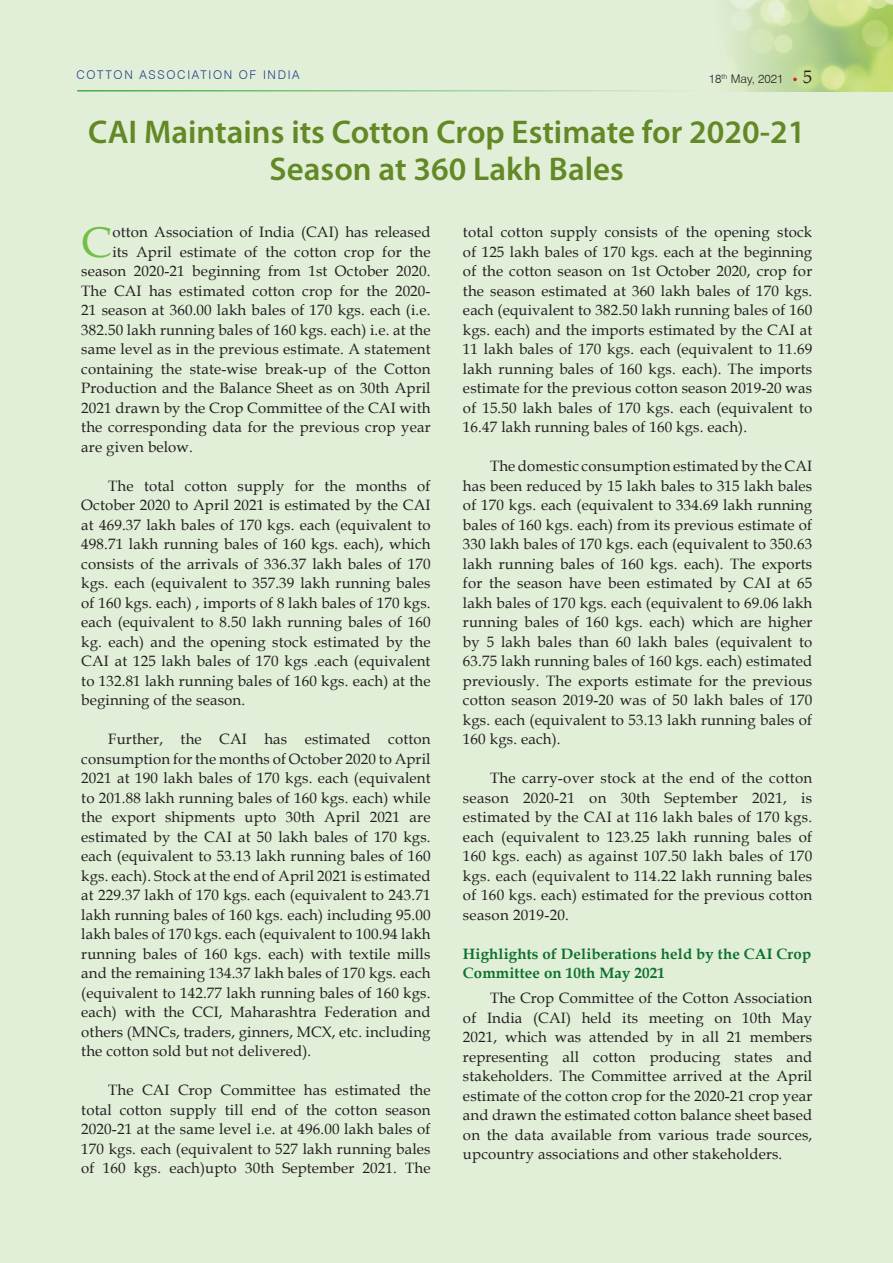
<style>
.page{position:relative;width:893px;height:1263px;background:#e2efd8}
.page>*{position:absolute;margin:0;border:0;box-sizing:border-box;transform-origin:0 0}
.BODY_TEXT{font:42.9px "Book Antiqua";color:#71bf44}
.SUB_HEAD{font:600 32.85px/36.2px "Myriad Pro";color:#628925;text-align:center}
.BODY_TEXT-2{font:15px/19.5px "Book Antiqua";letter-spacing:.01em;color:#231f20;text-align:justify}
.BODY_BOLD{font:700 15px/19.5px "Book Antiqua";letter-spacing:.01em;color:#0b712d}
.t1{font:300 12px "Swiss 721 BT";letter-spacing:.14em;color:#253f8e}
.t2{font:300 12px "Swiss 721 BT";color:#231f20}
.s1{font-family:"Book Antiqua";font-weight:400;font-size:18px}
</style>
<div class="page">
<img style="left:728px;top:0;width:165px;height:91px">
<hr style="left:77px;top:90px;width:628px;height:2px;background:#40ae49">
<svg style="left:793px;top:78px;width:4px;height:3px"></svg>
<p class="t1" style="left:76px;top:67px;width:225px">COTTON ASSOCIATION OF INDIA</p>
<p class="t2" style="left:709px;top:71px;width:105px">18<sup>th</sup> May, 2021 <span class="s1">5</span></p>
<p class="SUB_HEAD" style="left:88px;top:114px;width:719px">CAI Maintains its Cotton Crop Estimate for 2020-21<br>Season at 360 Lakh Bales</p>
<p class="BODY_TEXT" style="left:81px;top:212px;width:32px">C</p>
<p class="BODY_TEXT-2" style="left:112px;top:222px;width:320px">otton Association of India (CAI) has released</p>
<p class="BODY_TEXT-2" style="left:112px;top:241px;width:320px">its April estimate of the cotton crop for the</p>
<p class="BODY_TEXT-2" style="left:81px;top:261px;width:351px">season 2020-21 beginning from 1st October 2020.</p>
<p class="BODY_TEXT-2" style="left:81px;top:280px;width:351px">The CAI has estimated cotton crop for the 2020-</p>
<p class="BODY_TEXT-2" style="left:81px;top:300px;width:351px">21 season at 360.00 lakh bales of 170 kgs. each (i.e.</p>
<p class="BODY_TEXT-2" style="left:81px;top:319px;width:351px">382.50 lakh running bales of 160 kgs. each) i.e. at the</p>
<p class="BODY_TEXT-2" style="left:81px;top:339px;width:351px">same level as in the previous estimate. A statement</p>
<p class="BODY_TEXT-2" style="left:81px;top:358px;width:351px">containing the state-wise break-up of the Cotton</p>
<p class="BODY_TEXT-2" style="left:81px;top:378px;width:351px">Production and the Balance Sheet as on 30th April</p>
<p class="BODY_TEXT-2" style="left:81px;top:397px;width:351px">2021 drawn by the Crop Committee of the CAI with</p>
<p class="BODY_TEXT-2" style="left:81px;top:417px;width:351px">the corresponding data for the previous crop year</p>
<p class="BODY_TEXT-2" style="left:81px;top:436px;width:113px">are given below.</p>
<p class="BODY_TEXT-2" style="left:81px;top:475px;width:351px;text-indent:27px">The total cotton supply for the months of October 2020 to April 2021 is estimated by the CAI at 469.37 lakh bales of 170 kgs. each (equivalent to 498.71 lakh running bales of 160 kgs. each), which consists of the arrivals of 336.37 lakh bales of 170 kgs. each (equivalent to 357.39 lakh running bales of 160 kgs. each) , imports of 8 lakh bales of 170 kgs. each (equivalent to 8.50 lakh running bales of 160 kg. each) and the opening stock estimated by the CAI at 125 lakh bales of 170 kgs .each (equivalent to 132.81 lakh running bales of 160 kgs. each) at the beginning of the season.</p>
<p class="BODY_TEXT-2" style="left:81px;top:729px;width:351px;text-indent:27px">Further, the CAI has estimated cotton consumption for the months of October 2020 to April 2021 at 190 lakh bales of 170 kgs. each (equivalent to 201.88 lakh running bales of 160 kgs. each) while the export shipments upto 30th April 2021 are estimated by the CAI at 50 lakh bales of 170 kgs. each (equivalent to 53.13 lakh running bales of 160 kgs. each). Stock at the end of April 2021 is estimated at 229.37 lakh of 170 kgs. each (equivalent to 243.71 lakh running bales of 160 kgs. each) including 95.00 lakh bales of 170 kgs. each (equivalent to 100.94 lakh running bales of 160 kgs. each) with textile mills and the remaining 134.37 lakh bales of 170 kgs. each (equivalent to 142.77 lakh running bales of 160 kgs. each) with the CCI, Maharashtra Federation and others (MNCs, traders, ginners, MCX, etc. including the cotton sold but not delivered).</p>
<p class="BODY_TEXT-2" style="left:81px;top:1080px;width:351px;text-indent:27px">The CAI Crop Committee has estimated the total cotton supply till end of the cotton season 2020-21 at the same level i.e. at 496.00 lakh bales of 170 kgs. each (equivalent to 527 lakh running bales of 160 kgs. each)upto 30th September 2021. The</p>
<p class="BODY_TEXT-2" style="left:463px;top:222px;width:351px">total cotton supply consists of the opening stock of 125 lakh bales of 170 kgs. each at the beginning of the cotton season on 1st October 2020, crop for the season estimated at 360 lakh bales of 170 kgs. each (equivalent to 382.50 lakh running bales of 160 kgs. each) and the imports estimated by the CAI at 11 lakh bales of 170 kgs. each (equivalent to 11.69 lakh running bales of 160 kgs. each). The imports estimate for the previous cotton season 2019-20 was of 15.50 lakh bales of 170 kgs. each (equivalent to 16.47 lakh running bales of 160 kgs. each).</p>
<p class="BODY_TEXT-2" style="left:463px;top:456px;width:351px;text-indent:27px">The domestic consumption estimated by the CAI has been reduced by 15 lakh bales to 315 lakh bales of 170 kgs. each (equivalent to 334.69 lakh running bales of 160 kgs. each) from its previous estimate of 330 lakh bales of 170 kgs. each (equivalent to 350.63 lakh running bales of 160 kgs. each). The exports for the season have been estimated by CAI at 65 lakh bales of 170 kgs. each (equivalent to 69.06 lakh running bales of 160 kgs. each) which are higher by 5 lakh bales than 60 lakh bales (equivalent to 63.75 lakh running bales of 160 kgs. each) estimated previously. The exports estimate for the previous cotton season 2019-20 was of 50 lakh bales of 170 kgs. each (equivalent to 53.13 lakh running bales of 160 kgs. each).</p>
<p class="BODY_TEXT-2" style="left:463px;top:768px;width:351px;text-indent:27px">The carry-over stock at the end of the cotton season 2020-21 on 30th September 2021, is estimated by the CAI at 116 lakh bales of 170 kgs. each (equivalent to 123.25 lakh running bales of 160 kgs. each) as against 107.50 lakh bales of 170 kgs. each (equivalent to 114.22 lakh running bales of 160 kgs. each) estimated for the previous cotton season 2019-20.</p>
<p class="BODY_BOLD" style="left:463px;top:944px;width:350px">Highlights of Deliberations held by the CAI Crop<br>Committee on 10th May 2021</p>
<p class="BODY_TEXT-2" style="left:463px;top:988px;width:351px;text-indent:27px">The Crop Committee of the Cotton Association of India (CAI) held its meeting on 10th May 2021, which was attended by in all 21 members representing all cotton producing states and stakeholders. The Committee arrived at the April estimate of the cotton crop for the 2020-21 crop year and drawn the estimated cotton balance sheet based on the data available from various trade sources, upcountry associations and other stakeholders.</p>
</div>
